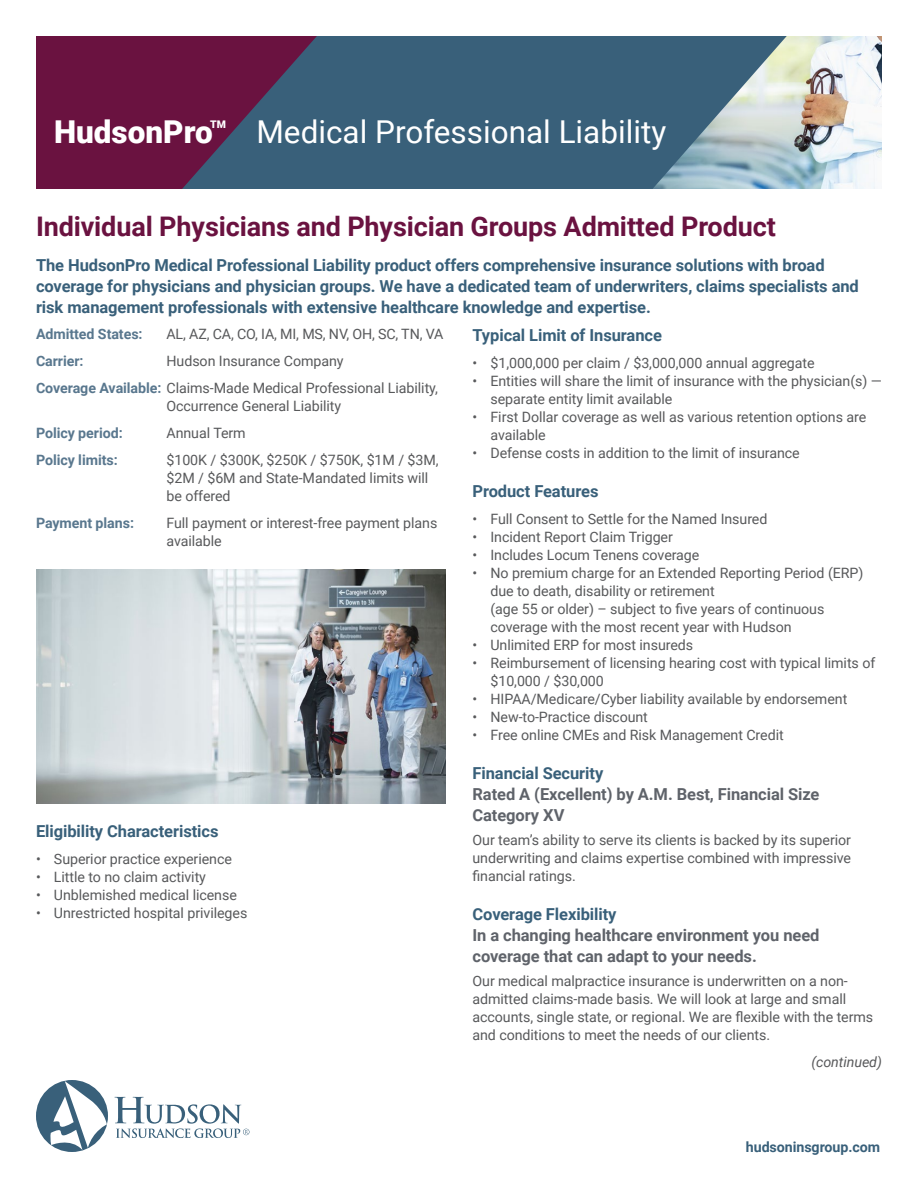
<style>
.page{position:relative;width:918px;height:1188px;background:#fff}
.page>*{position:absolute;margin:0;border:0;box-sizing:border-box;transform-origin:0 0}
.t1{font:31.5px "Roboto";color:#fff}
.t2{font:900 31.5px "Roboto";color:#fff}
.t3{font:700 27px "Roboto";letter-spacing:-.005em;color:#6a1240}
.t4{font:700 16.5px/21px "Roboto";letter-spacing:-.005em;color:#39607a}
.t5{font:700 16.5px/21px "Roboto";letter-spacing:-.005em;color:#5f636a}
.t6{font:14.25px/18px "Roboto";letter-spacing:-.005em;color:#58595b}
.t7{font:700 14.25px "Roboto";letter-spacing:-.005em;color:#59778e}
.t8{font:700 14.25px "Roboto";letter-spacing:-.005em;color:#39607a}
.t9{font:italic 14.25px "Roboto";letter-spacing:-.005em;color:#58595b}
.t10{font:900 10.5px "Roboto";color:#fff}
.s1{font-weight:700;color:#59778e}
</style>
<div class="page">
<div style="left:36px;top:36px;width:846px;height:153px;background:#6a1240"></div>
<svg style="left:182px;top:36px;width:471px;height:153px;background:#405471"></svg>
<img style="left:653px;top:36px;width:229px;height:153px">
<svg style="left:36px;top:1080px;width:72px;height:72px"></svg>
<svg style="left:115px;top:1097px;width:134px;height:41px"></svg>
<img style="left:36px;top:569px;width:410px;height:234px">
<h1 class="t2" style="left:54px;top:110px;width:160px">HudsonPro</h1>
<p class="t10" style="left:210px;top:117px;width:17px">TM</p>
<h1 class="t1" style="left:256px;top:110px;width:411px">Medical Professional Liability</h1>
<h2 class="t3" style="left:36px;top:208px;width:741px">Individual Physicians and Physician Groups Admitted Product</h2>
<p class="t4" style="left:36px;top:254px;width:824px">The HudsonPro Medical Professional Liability product offers comprehensive insurance solutions with broad coverage for physicians and physician groups. We have a dedicated team of underwriters, claims specialists and risk management professionals with extensive healthcare knowledge and expertise.</p>
<p class="t4" style="left:473px;top:324px;width:191px">Typical Limit of Insurance</p>
<p class="t6" style="left:472px;top:353px;width:344px">• $1,000,000 per claim / $3,000,000 annual aggregate</p>
<p class="t6" style="left:490px;top:371px;width:393px;text-indent:-18px">• Entities will share the limit of insurance with the physician(s) — separate entity limit available</p>
<p class="t6" style="left:490px;top:407px;width:377px;text-indent:-18px">• First Dollar coverage as well as various retention options are available</p>
<p class="t6" style="left:472px;top:443px;width:329px">• Defense costs in addition to the limit of insurance</p>
<p class="t4" style="left:472px;top:480px;width:127px">Product Features</p>
<p class="t6" style="left:472px;top:509px;width:296px">• Full Consent to Settle for the Named Insured</p>
<p class="t6" style="left:472px;top:527px;width:202px">• Incident Report Claim Trigger</p>
<p class="t6" style="left:472px;top:545px;width:228px">• Includes Locum Tenens coverage</p>
<p class="t6" style="left:490px;top:563px;width:374px;text-indent:-18px">• No premium charge for an Extended Reporting Period (ERP) due to death, disability or retirement<br>(age 55 or older) – subject to five years of continuous coverage with the most recent year with Hudson</p>
<p class="t6" style="left:472px;top:635px;width:222px">• Unlimited ERP for most insureds</p>
<p class="t6" style="left:490px;top:653px;width:386px;text-indent:-18px">• Reimbursement of licensing hearing cost with typical limits of $10,000 / $30,000</p>
<p class="t6" style="left:472px;top:689px;width:376px">• HIPAA/Medicare/Cyber liability available by endorsement</p>
<p class="t6" style="left:472px;top:707px;width:177px">• New-to-Practice discount</p>
<p class="t6" style="left:472px;top:725px;width:313px">• Free online CMEs and Risk Management Credit</p>
<p class="t4" style="left:472px;top:762px;width:132px">Financial Security</p>
<p class="t5" style="left:472px;top:783px;width:349px">Rated A (Excellent) by A.M. Best, Financial Size<br>Category XV</p>
<p class="t6" style="left:472px;top:830px;width:380px;text-align:justify">Our team’s ability to serve its clients is backed by its superior underwriting and claims expertise combined with impressive financial ratings.</p>
<p class="t4" style="left:472px;top:903px;width:146px">Coverage Flexibility</p>
<p class="t5" style="left:472px;top:924px;width:348px">In a changing healthcare environment you need coverage that can adapt to your needs.</p>
<p class="t6" style="left:472px;top:971px;width:402px">Our medical malpractice insurance is underwritten on a non&shy;admitted claims-made basis. We will look at large and small accounts, single state, or regional. We are flexible with the terms and conditions to meet the needs of our clients.</p>
<p class="t9" style="left:811px;top:1052px;width:72px">(continued)</p>
<p class="t7" style="left:36px;top:324px;width:108px">Admitted States:</p>
<p class="t6" style="left:167px;top:325px;width:278px">AL, AZ, CA, CO, IA, MI, MS, NV, OH, SC, TN, VA</p>
<p class="t7" style="left:36px;top:351px;width:49px">Carrier:</p>
<p class="t6" style="left:36px;top:347px;width:403px;line-height:27px;text-indent:131px">Hudson Insurance Company<br><span class="s1">Coverage Available:</span> Claims-Made Medical Professional Liability,</p>
<p class="t6" style="left:167px;top:397px;width:176px">Occurrence General Liability</p>
<p class="t7" style="left:36px;top:423px;width:88px">Policy period:</p>
<p class="t6" style="left:167px;top:424px;width:81px">Annual Term</p>
<p class="t7" style="left:36px;top:450px;width:83px">Policy limits:</p>
<p class="t6" style="left:167px;top:451px;width:274px">$100K / $300K, $250K / $750K, $1M / $3M, $2M / $6M and State-Mandated limits will be offered</p>
<p class="t7" style="left:36px;top:513px;width:100px">Payment plans:</p>
<p class="t6" style="left:167px;top:514px;width:272px">Full payment or interest-free payment plans available</p>
<p class="t4" style="left:36px;top:820px;width:184px">Eligibility Characteristics</p>
<p class="t6" style="left:36px;top:850px;width:197px">• Superior practice experience</p>
<p class="t6" style="left:36px;top:868px;width:172px">• Little to no claim activity</p>
<p class="t6" style="left:36px;top:886px;width:202px">• Unblemished medical license</p>
<p class="t6" style="left:36px;top:904px;width:213px">• Unrestricted hospital privileges</p>
<p class="t8" style="left:746px;top:1137px;width:136px">hudsoninsgroup.com</p>
</div>
